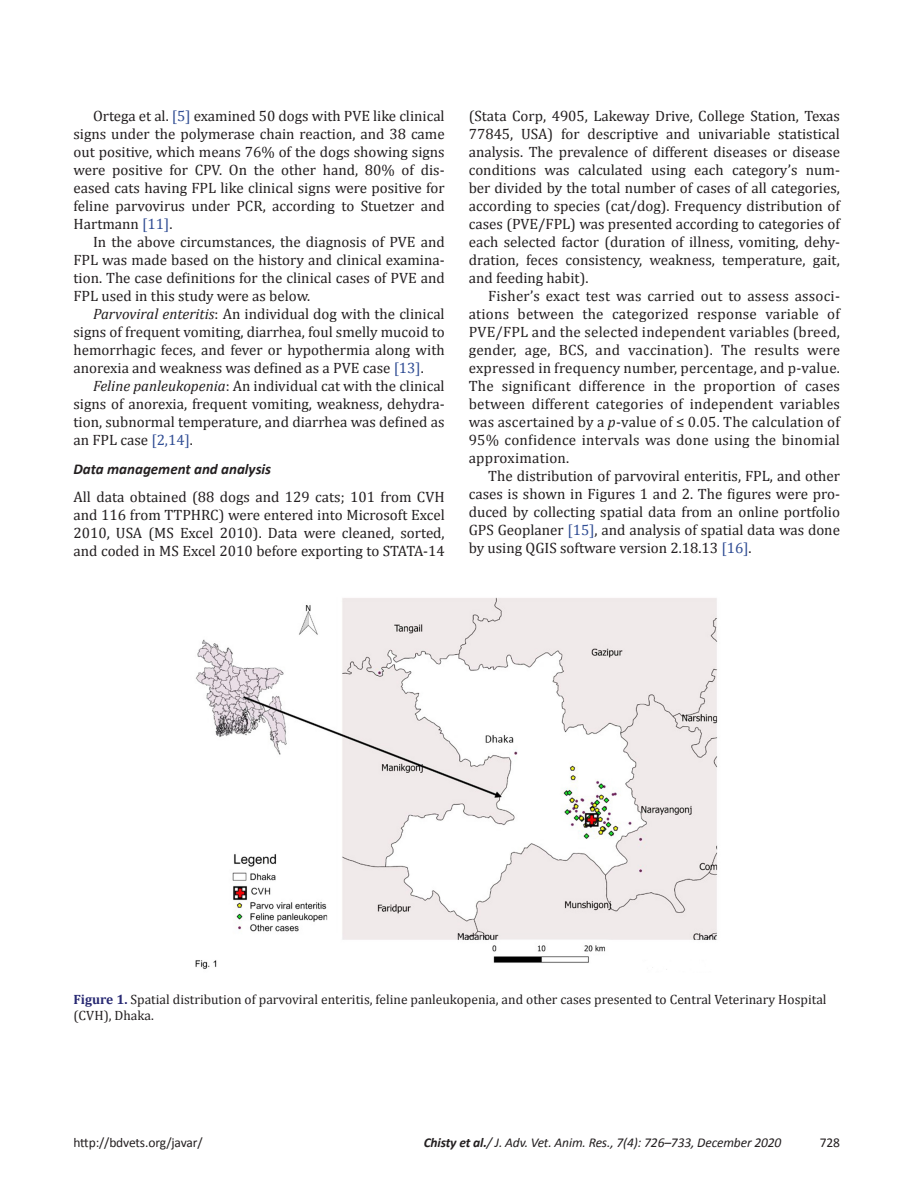
<style>
.page{position:relative;width:918px;height:1188px;background:#fff}
.page>*{position:absolute;margin:0;border:0;box-sizing:border-box;transform-origin:0 0}
.Para_Indent{font:15px/18px "Cambria";color:#231f20;text-align:justify}
.Para_1st{font:15px/18px "Cambria";color:#231f20;text-align:justify}
.Head_B{font:italic 700 15px "Calibri";color:#231f20}
.t1{font:13.5px/16.2px "Cambria";color:#231f20}
.t2{font:italic 13.5px "Calibri";letter-spacing:-.01em;color:#231f20}
.t3{font:13.5px "Calibri";letter-spacing:-.01em;color:#231f20}
.s1{color:#304d94}
.s2{font-style:italic}
.s3{font-weight:700;color:#292a73}
.s4{font-weight:700}
</style>
<div class="page">
<img style="left:195px;top:597px;width:523px;height:373px">
<p class="Para_Indent" style="left:74px;top:107px;width:373px;text-indent:20px">Ortega et al. <span class="s1">[5]</span> examined 50 dogs with PVE like clinical signs under the polymerase chain reaction, and 38 came out positive, which means 76% of the dogs showing signs were positive for CPV. On the other hand, 80% of dis&shy;eased cats having FPL like clinical signs were positive for feline parvovirus under PCR, according to Stuetzer and Hartmann <span class="s1">[11]</span>.</p>
<p class="Para_Indent" style="left:74px;top:233px;width:373px;text-indent:20px">In the above circumstances, the diagnosis of PVE and FPL was made based on the history and clinical examina&shy;tion. The case definitions for the clinical cases of PVE and FPL used in this study were as below.</p>
<p class="Para_Indent" style="left:74px;top:305px;width:373px;text-indent:20px"><span class="s2">Parvoviral enteritis</span>: An individual dog with the clinical signs of frequent vomiting, diarrhea, foul smelly mucoid to hemorrhagic feces, and fever or hypothermia along with anorexia and weakness was defined as a PVE case <span class="s1">[13]</span>.</p>
<p class="Para_Indent" style="left:74px;top:377px;width:373px;text-indent:20px"><span class="s2">Feline panleukopenia</span>: An individual cat with the clinical signs of anorexia, frequent vomiting, weakness, dehydra&shy;tion, subnormal temperature, and diarrhea was defined as an FPL case <span class="s1">[2,14]</span>.</p>
<p class="Head_B" style="left:74px;top:459px;width:199px">Data management and analysis</p>
<p class="Para_1st" style="left:74px;top:488px;width:373px">All data obtained (88 dogs and 129 cats; 101 from CVH and 116 from TTPHRC) were entered into Microsoft Excel 2010, USA (MS Excel 2010). Data were cleaned, sorted, and coded in MS Excel 2010 before exporting to STATA-14</p>
<p class="Para_1st" style="left:469px;top:107px;width:373px">(Stata Corp, 4905, Lakeway Drive, College Station, Texas 77845, USA) for descriptive and univariable statistical analysis. The prevalence of different diseases or disease conditions was calculated using each category’s num&shy;ber divided by the total number of cases of all categories, according to species (cat/dog). Frequency distribution of cases (PVE/FPL) was presented according to categories of each selected factor (duration of illness, vomiting, dehy&shy;dration, feces consistency, weakness, temperature, gait, and feeding habit).</p>
<p class="Para_Indent" style="left:469px;top:287px;width:373px;text-indent:20px">Fisher’s exact test was carried out to assess associ&shy;ations between the categorized response variable of PVE/FPL and the selected independent variables (breed, gender, age, BCS, and vaccination). The results were expressed in frequency number, percentage, and p-value.<br>The significant difference in the proportion of cases between different categories of independent variables was ascertained by a <span class="s2">p</span>-value of ≤ 0.05. The calculation of 95% confidence intervals was done using the binomial approximation.</p>
<p class="Para_Indent" style="left:469px;top:467px;width:373px;text-indent:20px">The distribution of parvoviral enteritis, FPL, and other cases is shown in Figures 1 and 2. The figures were pro&shy;duced by collecting spatial data from an online portfolio GPS Geoplaner <span class="s1">[15]</span>, and analysis of spatial data was done by using QGIS software version 2.18.13 <span class="s1">[16]</span>.</p>
<p class="t1" style="left:74px;top:991px;width:755px"><span class="s3">Figure 1.</span> Spatial distribution of parvoviral enteritis, feline panleukopenia, and other cases presented to Central Veterinary Hospital (CVH), Dhaka.</p>
<p class="t3" style="left:74px;top:1134px;width:131px">http://bdvets.org/javar/</p>
<p class="t2" style="left:424px;top:1134px;width:359px"><span class="s4">Chisty et al.</span>/ J. Adv. Vet. Anim. Res., 7(4): 726–733, December 2020</p>
<p class="t3" style="left:820px;top:1134px;width:22px">728</p>
</div>
